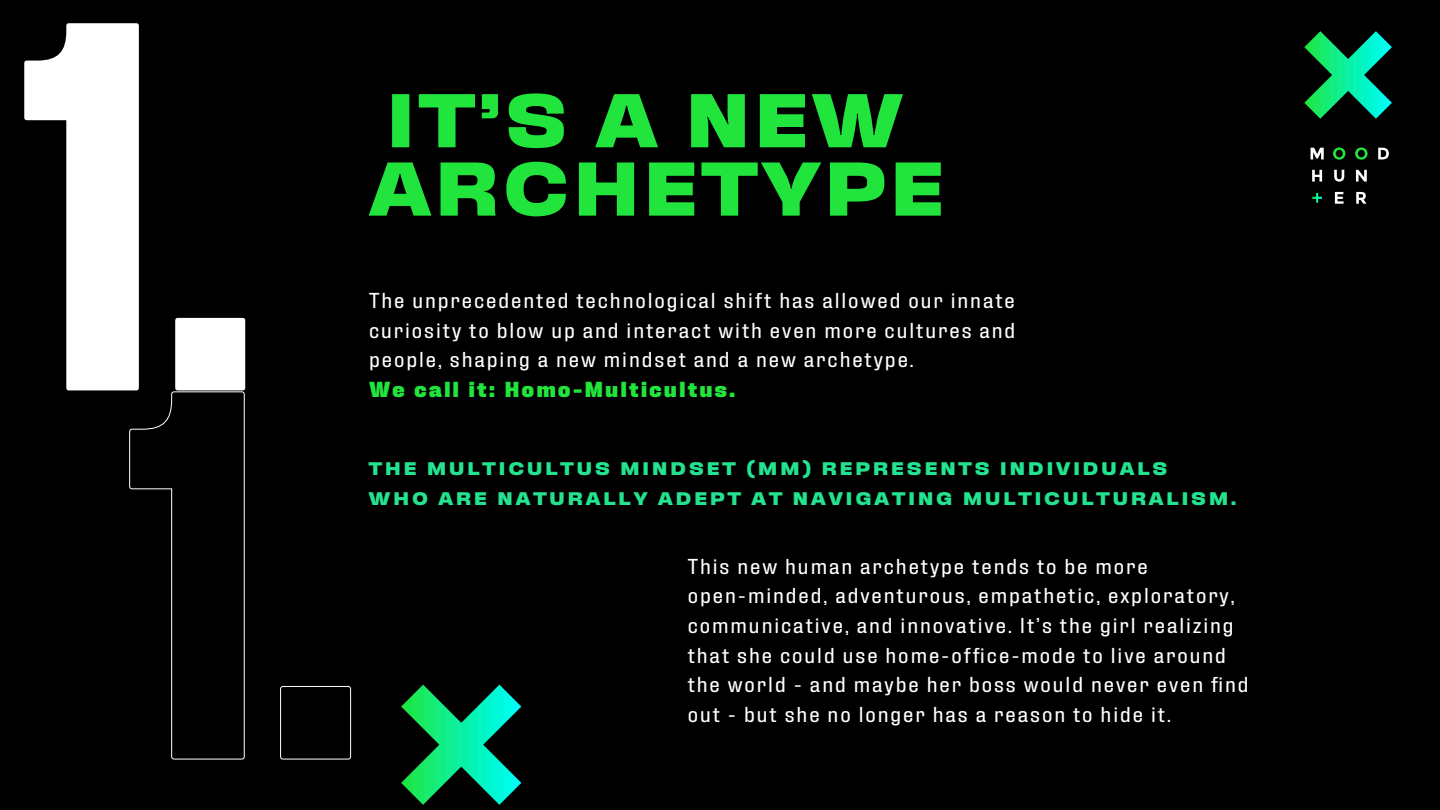
<style>
.page{position:relative;width:1440px;height:810px;background:#000}
.page>*{position:absolute;margin:0;border:0;box-sizing:border-box;transform-origin:0 0}
.t1{font:700 condensed 518.7px "Fixture";color:#fff}
.t2{font:800 expanded 75px/68.3px "Fixture";letter-spacing:.03em;color:#21e43d}
.t3{font:21.45px/29.6px "Fixture";letter-spacing:.09em;color:#fff;text-align:justify}
.t4{font:900 21.45px "Fixture";letter-spacing:.09em;color:#21e43d}
.t5{font:800 expanded 18px/29.5px "Fixture";letter-spacing:.13em;color:#24e38f}
</style>
<div class="page">
<svg style="left:1304px;top:31px;width:88px;height:88px"></svg>
<svg style="left:401px;top:685px;width:120px;height:120px"></svg>
<svg style="left:129px;top:391px;width:116px;height:369px"></svg>
<div style="left:280px;top:686px;width:71px;height:73px;border:1px solid #fff;border-radius:3px"></div>
<svg style="left:1311px;top:148px;width:13px;height:11px"></svg>
<svg style="left:1333px;top:147px;width:12px;height:13px"></svg>
<svg style="left:1355px;top:147px;width:13px;height:13px"></svg>
<svg style="left:1378px;top:148px;width:11px;height:11px"></svg>
<svg style="left:1312px;top:170px;width:10px;height:12px"></svg>
<svg style="left:1334px;top:170px;width:10px;height:12px"></svg>
<svg style="left:1356px;top:170px;width:11px;height:12px"></svg>
<svg style="left:1335px;top:192px;width:9px;height:12px"></svg>
<svg style="left:1356px;top:192px;width:11px;height:12px"></svg>
<svg style="left:1312px;top:193px;width:10px;height:10px"></svg>
<h1 class="t1" style="left:19px;top:-118px;width:243px">1.</h1>
<h2 class="t2" style="left:368px;top:89px;width:578px">IT’S A NEW<br>ARCHETYPE</h2>
<p class="t3" style="left:369px;top:286px;width:648px">The unprecedented technological shift has allowed our innate curiosity to blow up and interact with even more cultures and people, shaping a new mindset and a new archetype.</p>
<p class="t4" style="left:369px;top:375px;width:368px">We call it: Homo-Multicultus.</p>
<p class="t5" style="left:369px;top:455px;width:869px">THE MULTICULTUS MINDSET (MM) REPRESENTS INDIVIDUALS<br>WHO ARE NATURALLY ADEPT AT NAVIGATING MULTICULTURALISM.</p>
<p class="t3" style="left:688px;top:551px;width:563px;text-align:left">This new human archetype tends to be more open-minded, adventurous, empathetic, exploratory, communicative, and innovative. It’s the girl realizing that she could use home-office-mode to live around the world - and maybe her boss would never even find out - but she no longer has a reason to hide it.</p>
</div>
